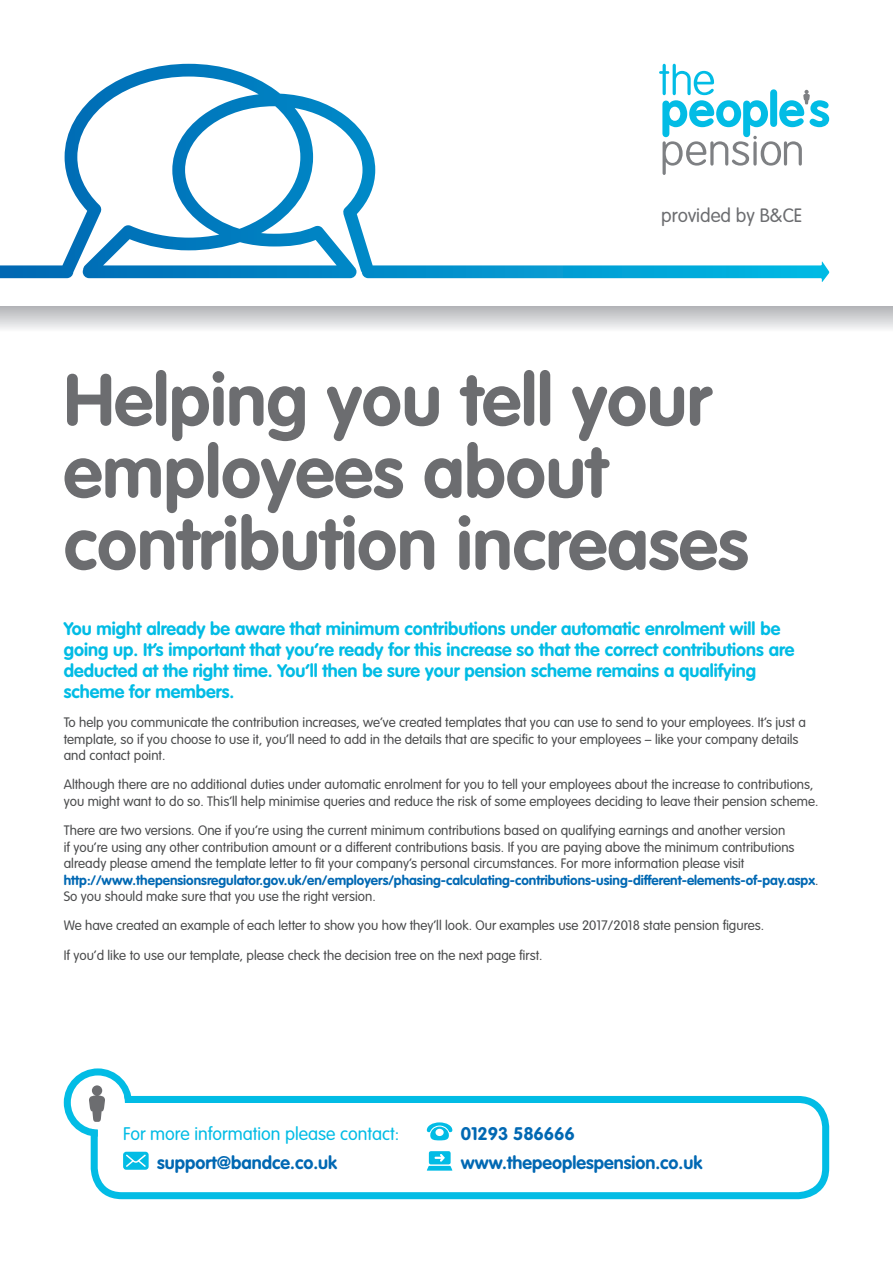
<style>
.page{position:relative;width:893px;height:1263px;background:#fff}
.page>*{position:absolute;margin:0;border:0;box-sizing:border-box;transform-origin:0 0}
._1__Headline{font:700 72px/72px "VAG Rounded Std";color:#6c6d70}
._3__Subheading_2_-_1{font:300 19.05px "VAG Rounded Std";color:#6c6d70}
._3__Subheading_2_-_1-2{font:700 18px/21px "VAG Rounded Std";color:#02bce5}
.t1{font:700 18px "VAG Rounded Std";color:#0168b3}
._3__Subheading_2_-_1-3{font:300 18px "VAG Rounded Std";color:#02bce5}
._4__Body_Text_9_10{font:300 13.5px/16.5px "VAG Rounded Std";color:#4b4c4d}
.s1{font-weight:700;color:#0168b3}
</style>
<div class="page">
<div style="left:0;top:306px;width:893px;height:26px;background:linear-gradient(to bottom,#b2b3b6,#f8f8f9)"></div>
<svg style="left:0;top:64px;width:829px;height:218px"></svg>
<div style="left:91px;top:1096px;width:738px;height:103px;border:7px solid #02bce5;border-radius:28px"></div>
<svg style="left:64px;top:1068px;width:68px;height:68px"></svg>
<svg style="left:123px;top:1152px;width:26px;height:18px"></svg>
<svg style="left:427px;top:1122px;width:25px;height:18px"></svg>
<svg style="left:427px;top:1151px;width:25px;height:19px"></svg>
<p class="_3__Subheading_2_-_1" style="left:661px;top:204px;width:143px">provided by B&amp;CE</p>
<p class="_1__Headline" style="left:64px;top:367px;width:686px">Helping you tell your employees about contribution increases</p>
<p class="_3__Subheading_2_-_1-2" style="left:64px;top:618px;width:732px">You might already be aware that minimum contributions under automatic enrolment will be going up. It’s important that you’re ready for this increase so that the correct contributions are deducted at the right time. You’ll then be sure your pension scheme remains a qualifying scheme for members.</p>
<p class="_4__Body_Text_9_10" style="left:64px;top:714px;width:743px">To help you communicate the contribution increases, we’ve created templates that you can use to send to your employees. It’s just a template, so if you choose to use it, you’ll need to add in the details that are specific to your employees – like your company details and contact point.</p>
<p class="_4__Body_Text_9_10" style="left:64px;top:777px;width:756px">Although there are no additional duties under automatic enrolment for you to tell your employees about the increase to contributions, you might want to do so. This’ll help minimise queries and reduce the risk of some employees deciding to leave their pension scheme.</p>
<p class="_4__Body_Text_9_10" style="left:64px;top:822px;width:756px">There are two versions. One if you’re using the current minimum contributions based on qualifying earnings and another version<br>if you’re using any other contribution amount or a different contributions basis. If you are paying above the minimum contributions already please amend the template letter to fit your company’s personal circumstances. For more information please visit <span class="s1">http://www.thepensionsregulator.gov.uk/en/employers/phasing-calculating-contributions-using-different-elements-of-pay.aspx</span>.<br>So you should make sure that you use the right version.</p>
<p class="_4__Body_Text_9_10" style="left:64px;top:918px;width:702px">We have created an example of each letter to show you how they’ll look. Our examples use 2017/2018 state pension figures.</p>
<p class="_4__Body_Text_9_10" style="left:64px;top:947px;width:480px">If you’d like to use our template, please check the decision tree on the next page first.</p>
<p class="_3__Subheading_2_-_1-3" style="left:123px;top:1123px;width:278px">For more information please contact:</p>
<p class="t1" style="left:157px;top:1152px;width:182px">support@bandce.co.uk</p>
<p class="t1" style="left:461px;top:1123px;width:115px">01293 586666</p>
<p class="t1" style="left:461px;top:1152px;width:243px">www.thepeoplespension.co.uk</p>
</div>
